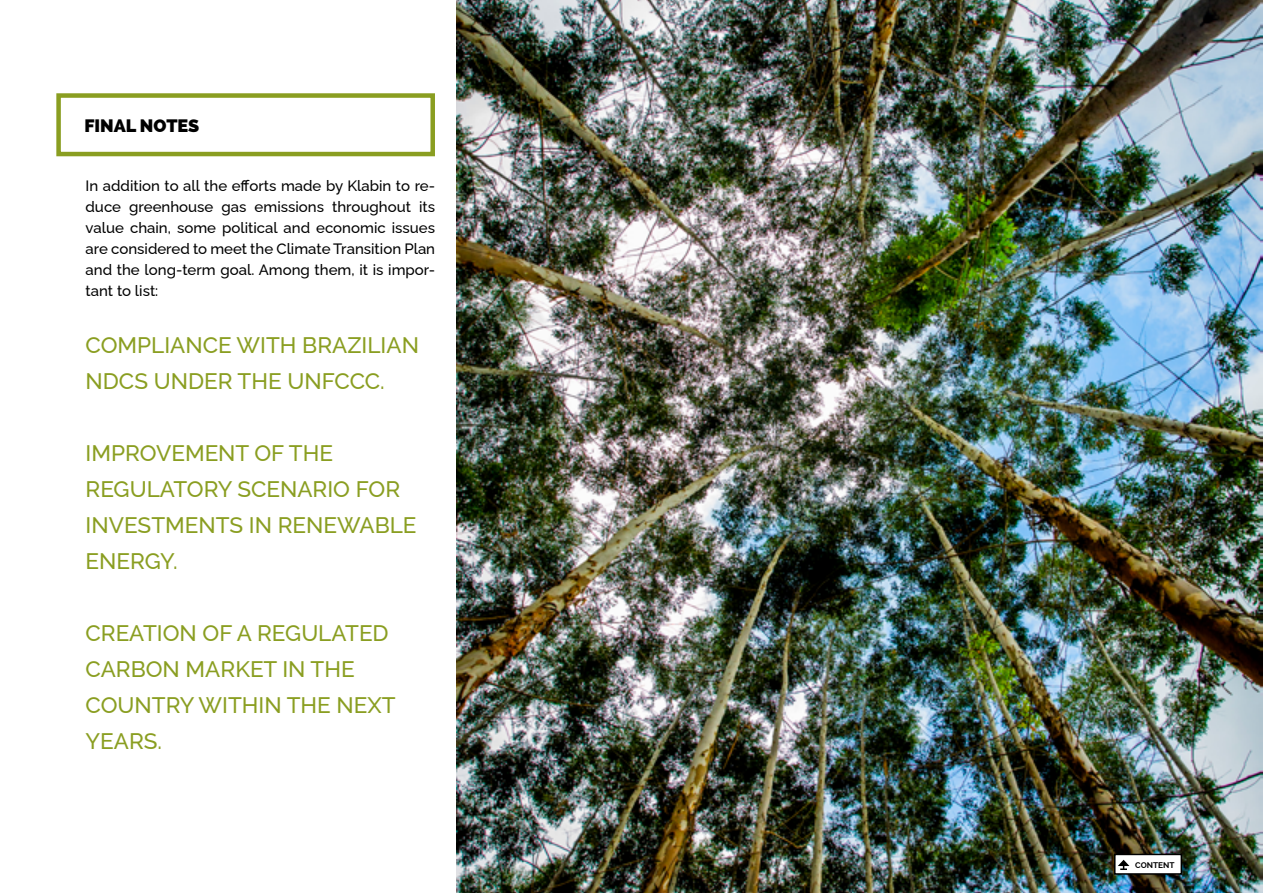
<style>
.page{position:relative;width:1263px;height:893px;background:#fff}
.page>*{position:absolute;margin:0;border:0;box-sizing:border-box;transform-origin:0 0}
.t1{font:500 22.5px/36px "Raleway";color:#8a9e21}
.t2{font:800 18px "Raleway";color:#000}
.t3{font:500 15px/21px "Raleway";color:#000;text-align:justify}
.t4{font:700 8.25px "Raleway";color:#000}
</style>
<div class="page">
<div style="left:56px;top:93px;width:379px;height:63px;border:4px solid #8a9e21"></div>
<img style="left:456px;top:0;width:807px;height:893px">
<div style="left:1058px;top:799px;width:131px;height:94px;background:#000;opacity:.8"></div>
<svg style="left:1118px;top:860px;width:11px;height:10px"></svg>
<p class="t2" style="left:84px;top:116px;width:116px">FINAL NOTES</p>
<p class="t3" style="left:86px;top:174px;width:351px">In addition to all the efforts made by Klabin to re&shy;duce greenhouse gas emissions throughout its value chain, some political and economic issues are considered to meet the Climate Transition Plan and the long-term goal. Among them, it is impor&shy;tant to list:</p>
<h1 class="t1" style="left:86px;top:325px;width:335px">COMPLIANCE WITH BRAZILIAN<br>NDCS UNDER THE UNFCCC.</h1>
<h1 class="t1" style="left:86px;top:433px;width:332px">IMPROVEMENT OF THE<br>REGULATORY SCENARIO FOR<br>INVESTMENTS IN RENEWABLE<br>ENERGY.</h1>
<h1 class="t1" style="left:86px;top:613px;width:312px">CREATION OF A REGULATED<br>CARBON MARKET IN THE<br>COUNTRY WITHIN THE NEXT<br>YEARS.</h1>
<p class="t4" style="left:1135px;top:860px;width:41px">CONTENT</p>
</div>
